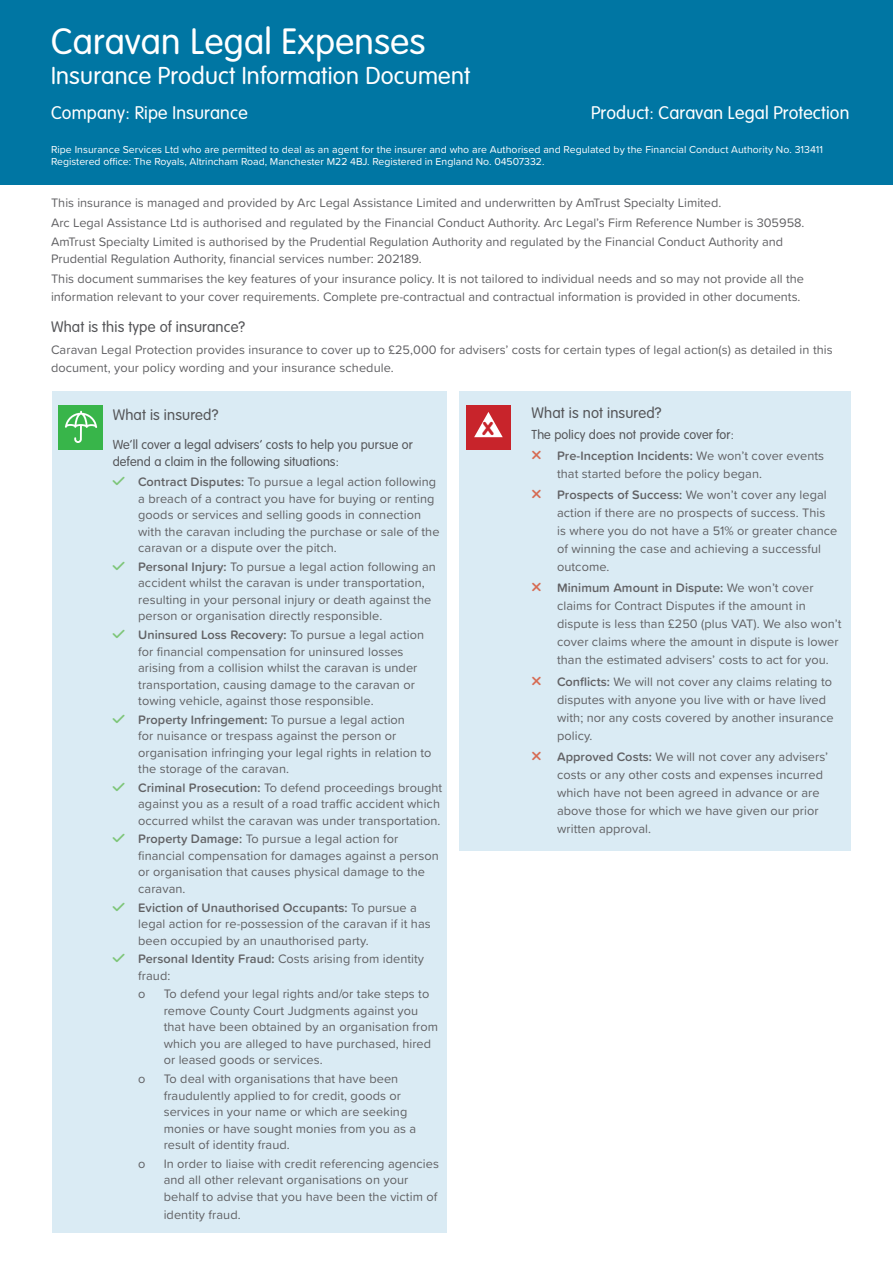
<style>
.page{position:relative;width:893px;height:1263px;background:#fff}
.page>*{position:absolute;margin:0;border:0;box-sizing:border-box;transform-origin:0 0}
.t1{font:300 36px "VAG Rounded Std";letter-spacing:.01em;color:#fff}
.t2{font:300 24px "VAG Rounded Std";letter-spacing:.01em;color:#fff}
.t3{font:900 18.3px "VAG Rounded Std";color:#c8242b}
.t4{font:300 18px "VAG Rounded Std";letter-spacing:.01em;color:#fff}
.t5{font:300 15px "VAG Rounded Std";letter-spacing:.01em;color:#555659}
.t6{font:12.75px/16.5px "Proxima Soft";letter-spacing:.005em;color:#616164}
.t7{font:300 12.75px/16.5px "VAG Rounded Std";letter-spacing:.01em;color:#555659}
.t8{font:10.5px/12.1px "Proxima Soft";letter-spacing:.005em;color:#fff}
.s1{font-weight:600}
</style>
<div class="page">
<div style="left:52px;top:391px;width:394px;height:842px;background:#daebf4"></div>
<div style="left:459px;top:391px;width:391px;height:459px;background:#daebf4"></div>
<div style="left:0;top:0;width:893px;height:184px;background:#0076a3"></div>
<div style="left:58px;top:405px;width:45px;height:44px;background:#38b54a"></div>
<svg style="left:65px;top:411px;width:32px;height:32px"></svg>
<div style="left:467px;top:405px;width:44px;height:44px;background:#c8242b"></div>
<svg style="left:474px;top:412px;width:29px;height:25px"></svg>
<h1 class="t1" style="left:51px;top:21px;width:376px">Caravan Legal Expenses</h1>
<h2 class="t2" style="left:51px;top:62px;width:421px">Insurance Product Information Document</h2>
<h3 class="t4" style="left:51px;top:103px;width:198px">Company: Ripe Insurance</h3>
<h3 class="t4" style="left:591px;top:103px;width:260px">Product: Caravan Legal Protection</h3>
<p class="t8" style="left:51px;top:143px;width:773px">Ripe Insurance Services Ltd who are permitted to deal as an agent for the insurer and who are Authorised and Regulated by the Financial Conduct Authority No. 313411<br>Registered office: The Royals, Altrincham Road, Manchester M22 4BJ. Registered in England No. 04507332.</p>
<p class="t6" style="left:51px;top:192px;width:755px;line-height:19.6px">This insurance is managed and provided by Arc Legal Assistance Limited and underwritten by AmTrust Specialty Limited.<br>Arc Legal Assistance Ltd is authorised and regulated by the Financial Conduct Authority. Arc Legal’s Firm Reference Number is 305958.<br>AmTrust Specialty Limited is authorised by the Prudential Regulation Authority and regulated by the Financial Conduct Authority and</p>
<p class="t6" style="left:51px;top:248px;width:754px;line-height:19.6px">Prudential Regulation Authority, financial services number: 202189.<br>This document summarises the key features of your insurance policy. It is not tailored to individual needs and so may not provide all the</p>
<p class="t6" style="left:51px;top:287px;width:751px">information relevant to your cover requirements. Complete pre-contractual and contractual information is provided in other documents.</p>
<p class="t5" style="left:51px;top:318px;width:196px">What is this type of insurance?</p>
<p class="t6" style="left:51px;top:340px;width:783px;line-height:18px">Caravan Legal Protection provides insurance to cover up to £25,000 for advisers’ costs for certain types of legal action(s) as detailed in this document, your policy wording and your insurance schedule.</p>
<p class="t5" style="left:113px;top:406px;width:107px">What is insured?</p>
<p class="t7" style="left:113px;top:437px;width:302px">We’ll cover a legal advisers’ costs to help you pursue or defend a claim in the following situations:</p>
<p class="t6" style="left:138px;top:473px;width:303px"><span class="s1">Contract Disputes:</span> To pursue a legal action following a breach of a contract you have for buying or renting goods or services and selling goods in connection with the caravan including the purchase or sale of the caravan or a dispute over the pitch.</p>
<p class="t6" style="left:138px;top:558px;width:299px"><span class="s1">Personal Injury:</span> To pursue a legal action following an accident whilst the caravan is under transportation, resulting in your personal injury or death against the person or organisation directly responsible.</p>
<p class="t6" style="left:138px;top:626px;width:287px"><span class="s1">Uninsured Loss Recovery:</span> To pursue a legal action for financial compensation for uninsured losses arising from a collision whilst the caravan is under transportation, causing damage to the caravan or towing vehicle, against those responsible.</p>
<p class="t6" style="left:138px;top:710px;width:295px"><span class="s1">Property Infringement:</span> To pursue a legal action<br>for nuisance or trespass against the person or organisation infringing your legal rights in relation to the storage of the caravan.</p>
<p class="t6" style="left:138px;top:779px;width:306px"><span class="s1">Criminal Prosecution:</span> To defend proceedings brought against you as a result of a road traffic accident which occurred whilst the caravan was under transportation.</p>
<p class="t6" style="left:138px;top:830px;width:302px"><span class="s1">Property Damage:</span> To pursue a legal action for financial compensation for damages against a person or organisation that causes physical damage to the caravan.</p>
<p class="t6" style="left:138px;top:898px;width:294px"><span class="s1">Eviction of Unauthorised Occupants:</span> To pursue a legal action for re-possession of the caravan if it has been occupied by an unauthorised party.</p>
<p class="t6" style="left:138px;top:950px;width:288px"><span class="s1">Personal Identity Fraud:</span> Costs arising from identity fraud:</p>
<p class="t6" style="left:138px;top:985px;width:9px">o</p>
<p class="t6" style="left:164px;top:985px;width:276px">To defend your legal rights and/or take steps to remove County Court Judgments against you that have been obtained by an organisation from which you are alleged to have purchased, hired or leased goods or services.</p>
<p class="t6" style="left:138px;top:1070px;width:9px">o</p>
<p class="t6" style="left:164px;top:1070px;width:254px">To deal with organisations that have been fraudulently applied to for credit, goods or services in your name or which are seeking monies or have sought monies from you as a result of identity fraud.</p>
<p class="t6" style="left:138px;top:1154px;width:9px">o</p>
<p class="t6" style="left:164px;top:1154px;width:277px">In order to liaise with credit referencing agencies and all other relevant organisations on your behalf to advise that you have been the victim of</p>
<p class="t6" style="left:164px;top:1205px;width:79px">identity fraud.</p>
<h3 class="t3" style="left:483px;top:418px;width:13px">X</h3>
<p class="t5" style="left:531px;top:404px;width:132px">What is not insured?</p>
<p class="t7" style="left:531px;top:427px;width:204px">The policy does not provide cover for:</p>
<p class="t6" style="left:557px;top:446px;width:269px;line-height:18px"><span class="s1">Pre-Inception Incidents:</span> We won’t cover events that started before the policy began.</p>
<p class="t6" style="left:557px;top:485px;width:282px;line-height:18px"><span class="s1">Prospects of Success:</span> We won’t cover any legal action if there are no prospects of success. This is where you do not have a 51% or greater chance of winning the case and achieving a successful outcome.</p>
<p class="t6" style="left:557px;top:578px;width:286px;line-height:18px"><span class="s1">Minimum Amount in Dispute:</span> We won’t cover claims for Contract Disputes if the amount in dispute is less than £250 (plus VAT). We also won’t cover claims where the amount in dispute is lower than the estimated advisers’ costs to act for you.</p>
<p class="t6" style="left:557px;top:672px;width:278px;line-height:18px"><span class="s1">Conflicts:</span> We will not cover any claims relating to disputes with anyone you live with or have lived with; nor any costs covered by another insurance policy.</p>
<p class="t6" style="left:557px;top:747px;width:273px;line-height:18px"><span class="s1">Approved Costs:</span> We will not cover any advisers’ costs or any other costs and expenses incurred which have not been agreed in advance or are above those for which we have given our prior written approval.</p>
</div>
